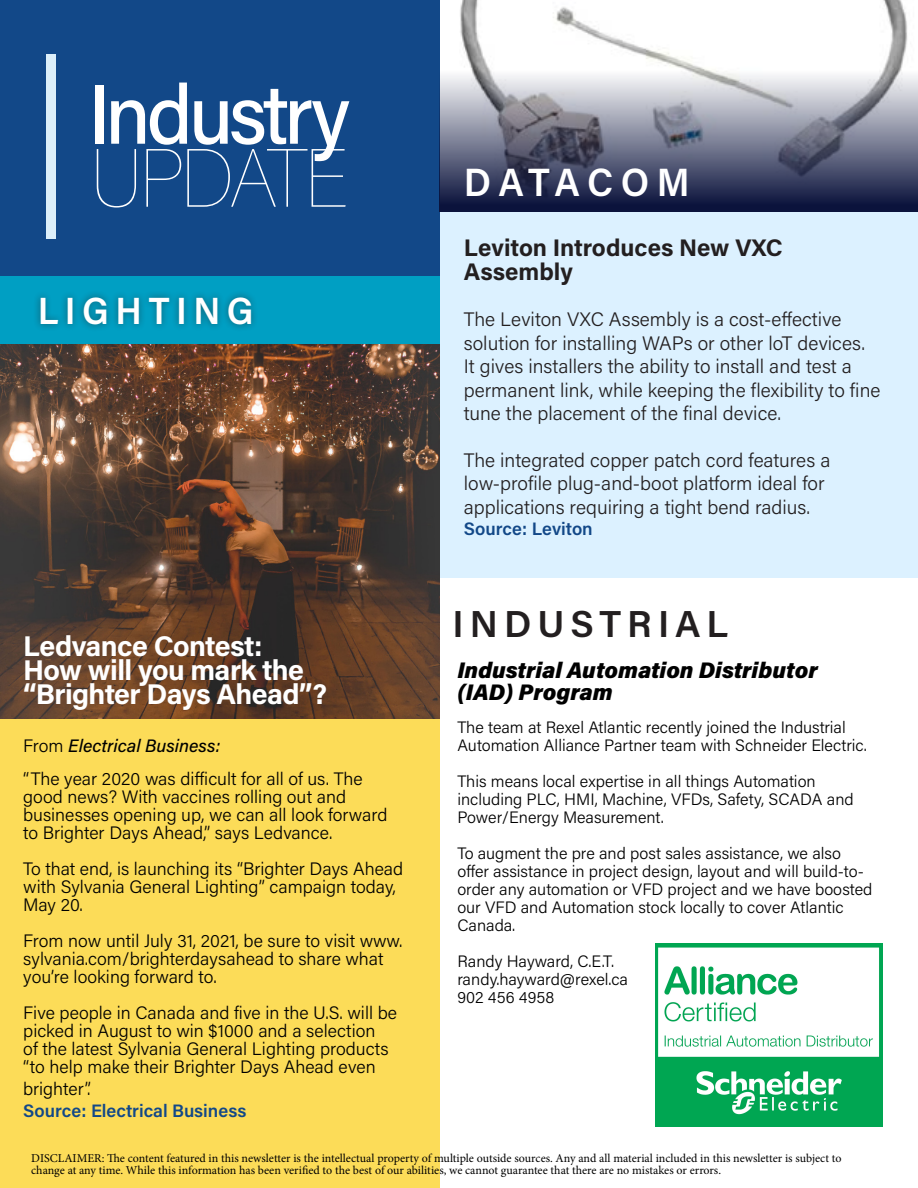
<style>
.page{position:relative;width:918px;height:1188px;background:#fff}
.page>*{position:absolute;margin:0;border:0;box-sizing:border-box;transform-origin:0 0}
.t1{font:500 83.55px "Acumin Pro";letter-spacing:-.055em;color:#fff;scale:.95 1}
.t2{font:100 81.9px "Acumin Pro";letter-spacing:-.06em;color:#fff;scale:.95 1}
.t3{font:600 39.3px "Acumin Pro";letter-spacing:.19em;color:#fff;scale:.95 1}
.t4{font:600 37.8px "Acumin Pro";letter-spacing:.18em;color:#fff;scale:.95 1}
.t5{font:600 37.5px "Acumin Pro";letter-spacing:.16em;color:#231f20}
.t6{font:700 28.5px/24px "Acumin Pro";letter-spacing:-.02em;color:#fff}
.t7{font:700 24px/24px "Acumin Pro";color:#231f20}
.t8{font:italic 900 22.5px/21.6px "Acumin Pro";color:#000}
.t9{font:300 19.5px/23.4px "Acumin Pro";color:#231f20}
.t10{font:300 18px/18px "Acumin Pro";color:#000}
.t11{font:600 18px/21.6px "Acumin Pro";color:#124888}
.t12{font:italic 500 18px "Acumin Pro";color:#000}
.t13{font:300 16.5px/18px "Acumin Pro";color:#000}
.t14{font:12px/12px "Minion Pro";color:#000}
.s1{font-weight:300;font-style:normal}
.s2{font-weight:300;color:#000}
</style>
<div class="page">
<img style="left:460px;top:0;width:448px;height:70px">
<div style="left:439px;top:212px;width:479px;height:365px;background:#dcf1ff"></div>
<div style="left:0;top:532px;width:440px;height:656px;background:#fcdc58"></div>
<div style="left:0;top:0;width:440px;height:276px;background:#124888"></div>
<div style="left:47px;top:54px;width:9px;height:184px;background:#dceffa"></div>
<svg style="left:439px;top:70px;width:479px;height:142px"></svg>
<div style="left:0;top:276px;width:440px;height:68px;background:#009fc3"></div>
<div style="left:33px;top:289px;width:226px;height:43px;background:#231f20;opacity:.48"></div>
<img style="left:0;top:344px;width:440px;height:374px">
<img style="left:656px;top:944px;width:226px;height:182px">
<p class="t1" style="left:88px;top:56px;width:278px">Industry</p>
<p class="t2" style="left:90px;top:122px;width:273px">UPDATE</p>
<p class="t4" style="left:38px;top:284px;width:229px">LIGHTING</p>
<p class="t6" style="left:23px;top:633px;width:305px">Ledvance Contest:<br>How will you mark the “Brighter Days Ahead”?</p>
<p class="t12" style="left:23px;top:734px;width:199px"><span class="s1">From</span> Electrical Business:</p>
<p class="t10" style="left:23px;top:769px;width:366px">“The year 2020 was difficult for all of us. The good news? With vaccines rolling out and businesses opening up, we can all look forward to Brighter Days Ahead,” says Ledvance.</p>
<p class="t10" style="left:23px;top:859px;width:382px">To that end, is launching its “Brighter Days Ahead with Sylvania General Lighting” campaign today,<br>May 20.</p>
<p class="t10" style="left:23px;top:931px;width:381px">From now until July 31, 2021, be sure to visit www. sylvania.com/brighterdaysahead to share what you’re looking forward to.</p>
<p class="t10" style="left:23px;top:1003px;width:375px">Five people in Canada and five in the U.S. will be picked in August to win $1000 and a selection<br>of the latest Sylvania General Lighting products “to help make their Brighter Days Ahead even</p>
<p class="t11" style="left:23px;top:1077px;width:225px"><span class="s2">brighter”.<br></span>Source: Electrical Business</p>
<p class="t3" style="left:464px;top:155px;width:239px">DATACOM</p>
<p class="t7" style="left:464px;top:234px;width:321px">Leviton Introduces New VXC<br>Assembly</p>
<p class="t9" style="left:464px;top:307px;width:418px">The Leviton VXC Assembly is a cost-effective solution for installing WAPs or other loT devices.<br>It gives installers the ability to install and test a permanent link, while keeping the flexibility to fine tune the placement of the final device.</p>
<p class="t9" style="left:464px;top:448px;width:368px">The integrated copper patch cord features a low-profile plug-and-boot platform ideal for applications requiring a tight bend radius.</p>
<p class="t11" style="left:464px;top:517px;width:130px">Source: Leviton</p>
<p class="t5" style="left:452px;top:597px;width:277px">INDUSTRIAL</p>
<p class="t8" style="left:457px;top:658px;width:362px">Industrial Automation Distributor (IAD) Program</p>
<p class="t13" style="left:457px;top:717px;width:411px">The team at Rexel Atlantic recently joined the Industrial<br>Automation Alliance Partner team with Schneider Electric.</p>
<p class="t13" style="left:457px;top:771px;width:398px">This means local expertise in all things Automation including PLC, HMI, Machine, VFDs, Safety, SCADA and<br>Power/Energy Measurement.</p>
<p class="t13" style="left:457px;top:843px;width:417px">To augment the pre and post sales assistance, we also offer assistance in project design, layout and will build-to&shy;order any automation or VFD project and we have boosted our VFD and Automation stock locally to cover Atlantic Canada.</p>
<p class="t13" style="left:457px;top:951px;width:158px">Randy Hayward, C.E.T.</p>
<p class="t13" style="left:457px;top:969px;width:172px">randy.hayward@rexel.ca</p>
<p class="t13" style="left:457px;top:987px;width:99px">902 456 4958</p>
<p class="t14" style="left:31px;top:1152px;width:812px">DISCLAIMER: The content featured in this newsletter is the intellectual property of multiple outside sources. Any and all material included in this newsletter is subject to change at any time. While this information has been verified to the best of our abilities, we cannot guarantee that there are no mistakes or errors.</p>
</div>
